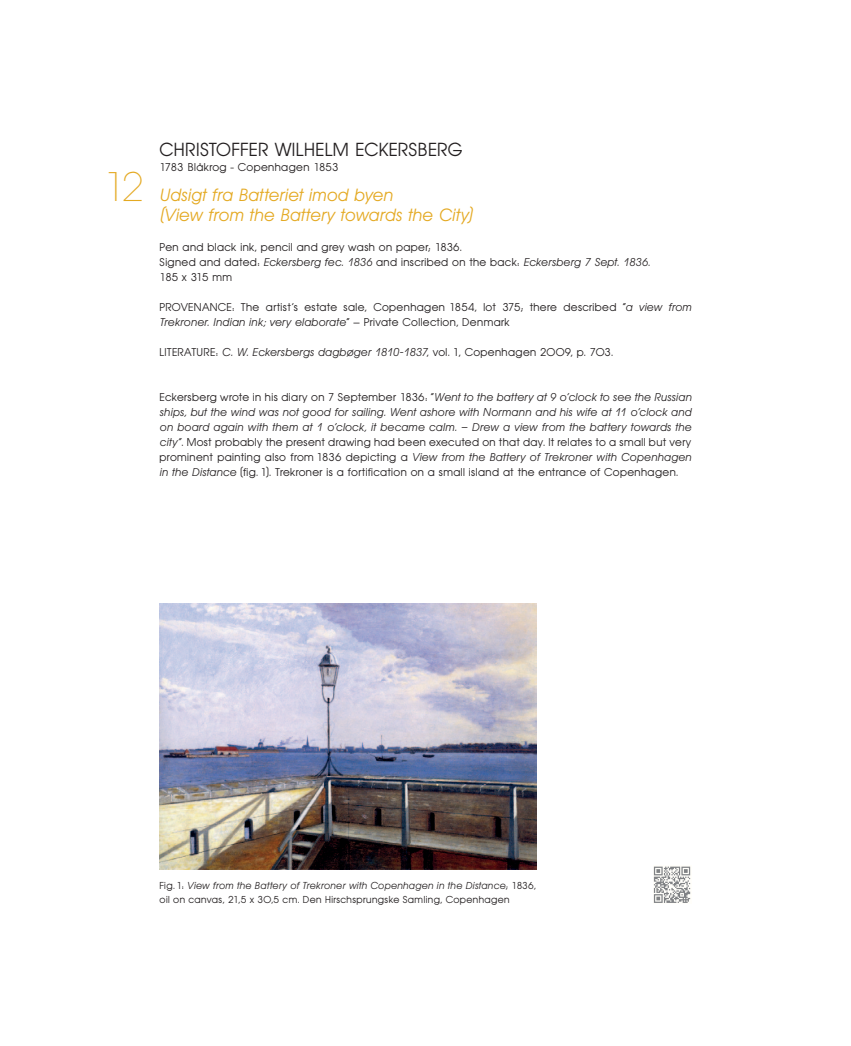
<style>
.page{position:relative;width:851px;height:1046px;background:#fff}
.page>*{position:absolute;margin:0;border:0;box-sizing:border-box;transform-origin:0 0}
.t1{font:200 41.25px "Avant Garde BQ";color:#e4a922}
.t2{font:18.75px "Avant Garde BQ";letter-spacing:.015em;color:#231f20}
.t3{font:italic 17.5px/20px "Avant Garde BQ";letter-spacing:.02em;color:#e4a922}
.t4{font:italic 11.25px/15px "Avant Garde BQ";letter-spacing:.03em;color:#231f20;text-align:justify}
.t5{font:11.25px/15px "Avant Garde BQ";letter-spacing:.03em;color:#231f20}
.t6{font:10px/13.8px "Avant Garde BQ";letter-spacing:.04em;color:#231f20}
.s1{font-style:italic}
.s2{font-style:normal}
</style>
<div class="page">
<img style="left:159px;top:603px;width:377px;height:266px">
<svg style="left:653px;top:866px;width:38px;height:37px"></svg>
<svg style="left:653px;top:866px;width:37px;height:36px"></svg>
<h1 class="t1" style="left:103px;top:163px;width:43px">12</h1>
<h2 class="t2" style="left:159px;top:139px;width:304px">CHRISTOFFER WILHELM ECKERSBERG</h2>
<p class="t5" style="left:159px;top:160px;width:180px">1783 Blåkrog - Copenhagen 1853</p>
<h3 class="t3" style="left:159px;top:185px;width:314px">Udsigt fra Batteriet imod byen<br>[View from the Battery towards the City]</h3>
<p class="t5" style="left:159px;top:240px;width:492px">Pen and black ink, pencil and grey wash on paper; 1836.<br>Signed and dated: <span class="s1">Eckersberg fec. 1836</span> and inscribed on the back: <span class="s1">Eckersberg 7 Sept. 1836</span>.<br>185 x 315 mm</p>
<p class="t5" style="left:159px;top:300px;width:533px">PROVENANCE: The artist’s estate sale, Copenhagen 1854, lot 375; there described “<span class="s1">a view from<br>Trekroner. Indian ink; very elaborate</span>” – Private Collection, Denmark</p>
<p class="t5" style="left:159px;top:345px;width:455px">LITERATURE: <span class="s1">C. W. Eckersbergs dagbøger 1810-1837</span>, vol. 1, Copenhagen 2009, p. 703.</p>
<p class="t4" style="left:159px;top:389px;width:533px"><span class="s2">Eckersberg wrote in his diary on 7 September 1836: “</span>Went to the battery at 9 o’clock to see the Russian ships, but the wind was not good for sailing. Went ashore with Normann and his wife at 11 o’clock and on board again with them at 1 o’clock, it became calm. – Drew a view from the battery towards the city”<span class="s2">. Most probably the present drawing had been executed on that day. It relates to a small but very prominent painting also from 1836 depicting a</span> View from the Battery of Trekroner with Copenhagen in the Distance <span class="s2">[fig. 1]. Trekroner is a fortification on a small island at the entrance of Copenhagen.</span></p>
<p class="t6" style="left:159px;top:878px;width:378px">Fig. 1: <span class="s1">View from the Battery of Trekroner with Copenhagen in the Distance</span>; 1836, oil on canvas, 21,5 x 30,5 cm. Den Hirschsprungske Samling, Copenhagen</p>
</div>
